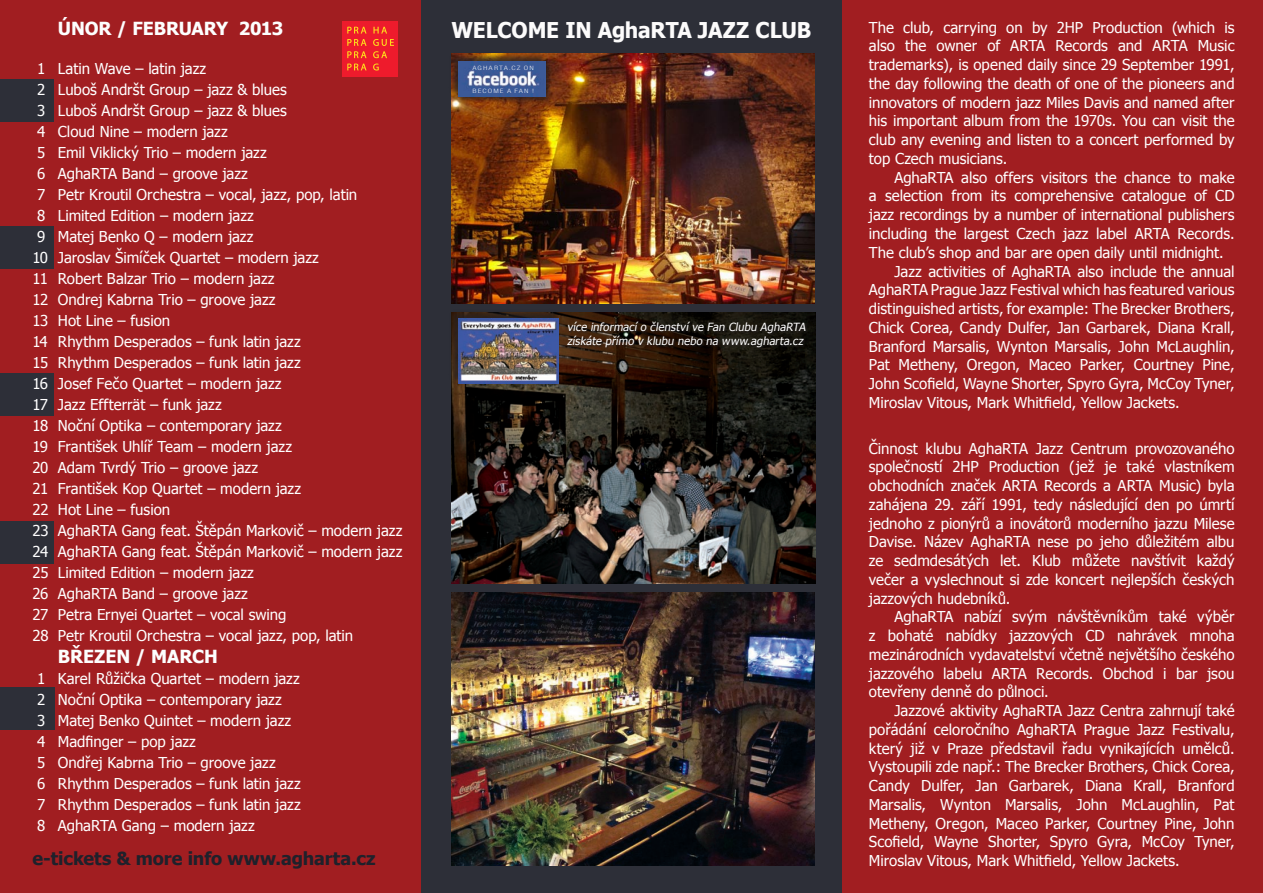
<style>
.page{position:relative;width:1263px;height:893px;background:#a11e21}
.page>*{position:absolute;margin:0;border:0;box-sizing:border-box;transform-origin:0 0}
.t1{font:700 21.75px "Tahoma";letter-spacing:-.01em;color:#fcfbfb}
.t2{font:700 18px "Tahoma";color:#1f212b}
.t3{font:700 18px "Tahoma";letter-spacing:-.005em;color:#fdfefe}
.t4{font:15px/18.8px "Tahoma";color:#fefefe;text-align:justify}
.t5{font:15px "Tahoma";color:#fff}
.t6{font:italic 11.25px/13.5px "Tahoma";letter-spacing:.005em;color:#fefefe}
.t7{font:6.45px "Nimbus Sans DOT Ligh Cond";letter-spacing:.125em;color:#fff;scale:1.33 1}
</style>
<div class="page">
<div style="left:421px;top:0;width:421px;height:893px;background:#2d2f38"></div>
<img style="left:451px;top:54px;width:363px;height:250px">
<img style="left:451px;top:592px;width:363px;height:273px">
<img style="left:451px;top:312px;width:365px;height:271px">
<div style="left:448px;top:309px;width:111px;height:76px;background:#231f20;opacity:.75"></div>
<img style="left:458px;top:318px;width:100px;height:66px">
<div style="left:448px;top:52px;width:99px;height:46px;background:#231f20;opacity:.75"></div>
<div style="left:455px;top:58px;width:99px;height:46px;background:#231f20;opacity:.75"></div>
<img style="left:458px;top:95px;width:88px;height:2px">
<img style="left:458px;top:62px;width:88px;height:33px">
<div style="left:567px;top:321px;width:242px;height:29px;background:#231f20;opacity:.75"></div>
<div style="left:0;top:226px;width:54px;height:42px;background:#2d2f38"></div>
<div style="left:0;top:79px;width:54px;height:42px;background:#2d2f38"></div>
<div style="left:0;top:521px;width:54px;height:42px;background:#2d2f38"></div>
<div style="left:342px;top:21px;width:27px;height:56px;background:#ee1b2c"></div>
<div style="left:370px;top:21px;width:28px;height:56px;background:#ee1b2c"></div>
<svg style="left:347px;top:27px;width:20px;height:31px"></svg>
<svg style="left:373px;top:27px;width:21px;height:31px"></svg>
<svg style="left:347px;top:64px;width:20px;height:6px"></svg>
<svg style="left:373px;top:64px;width:6px;height:6px"></svg>
<div style="left:0;top:373px;width:54px;height:43px;background:#2d2f38"></div>
<div style="left:0;top:688px;width:55px;height:42px;background:#2d2f38"></div>
<p class="t3" style="left:58px;top:16px;width:227px">ÚNOR / FEBRUARY 2013</p>
<p class="t5" style="left:37px;top:59px;width:170px">1 Latin Wave – latin jazz</p>
<p class="t5" style="left:37px;top:80px;width:251px">2 Luboš Andršt Group – jazz &amp; blues</p>
<p class="t5" style="left:37px;top:101px;width:251px">3 Luboš Andršt Group – jazz &amp; blues</p>
<p class="t5" style="left:37px;top:122px;width:192px">4 Cloud Nine – modern jazz</p>
<p class="t5" style="left:37px;top:143px;width:231px">5 Emil Viklický Trio – modern jazz</p>
<p class="t5" style="left:37px;top:164px;width:212px">6 AghaRTA Band – groove jazz</p>
<p class="t5" style="left:37px;top:185px;width:322px">7 Petr Kroutil Orchestra – vocal, jazz, pop, latin</p>
<p class="t5" style="left:37px;top:206px;width:218px">8 Limited Edition – modern jazz</p>
<p class="t5" style="left:37px;top:227px;width:218px">9 Matej Benko Q – modern jazz</p>
<p class="t5" style="left:32px;top:248px;width:288px">10 Jaroslav Šimíček Quartet – modern jazz</p>
<p class="t5" style="left:32px;top:269px;width:244px">11 Robert Balzar Trio – modern jazz</p>
<p class="t5" style="left:32px;top:290px;width:245px">12 Ondrej Kabrna Trio – groove jazz</p>
<p class="t5" style="left:32px;top:311px;width:139px">13 Hot Line – fusion</p>
<p class="t5" style="left:32px;top:332px;width:270px">14 Rhythm Desperados – funk latin jazz</p>
<p class="t5" style="left:32px;top:353px;width:270px">15 Rhythm Desperados – funk latin jazz</p>
<p class="t5" style="left:32px;top:374px;width:251px">16 Josef Fečo Quartet – modern jazz</p>
<p class="t5" style="left:32px;top:395px;width:191px">17 Jazz Effterrät – funk jazz</p>
<p class="t5" style="left:32px;top:416px;width:251px">18 Noční Optika – contemporary jazz</p>
<p class="t5" style="left:32px;top:437px;width:261px">19 František Uhlíř Team – modern jazz</p>
<p class="t5" style="left:32px;top:458px;width:227px">20 Adam Tvrdý Trio – groove jazz</p>
<p class="t5" style="left:32px;top:479px;width:270px">21 František Kop Quartet – modern jazz</p>
<p class="t5" style="left:32px;top:500px;width:139px">22 Hot Line – fusion</p>
<p class="t5" style="left:32px;top:521px;width:371px">23 AghaRTA Gang feat. Štěpán Markovič – modern jazz</p>
<p class="t5" style="left:32px;top:542px;width:371px">24 AghaRTA Gang feat. Štěpán Markovič – modern jazz</p>
<p class="t5" style="left:32px;top:563px;width:223px">25 Limited Edition – modern jazz</p>
<p class="t5" style="left:32px;top:584px;width:217px">26 AghaRTA Band – groove jazz</p>
<p class="t5" style="left:32px;top:605px;width:256px">27 Petra Ernyei Quartet – vocal swing</p>
<p class="t5" style="left:32px;top:626px;width:322px">28 Petr Kroutil Orchestra – vocal jazz, pop, latin</p>
<p class="t3" style="left:58px;top:643px;width:162px">BŘEZEN / MARCH</p>
<p class="t5" style="left:37px;top:668px;width:264px">1 Karel Růžička Quartet – modern jazz</p>
<p class="t5" style="left:37px;top:689px;width:246px">2 Noční Optika – contemporary jazz</p>
<p class="t5" style="left:37px;top:710px;width:255px">3 Matej Benko Quintet – modern jazz</p>
<p class="t5" style="left:37px;top:731px;width:160px">4 Madfinger – pop jazz</p>
<p class="t5" style="left:37px;top:752px;width:240px">5 Ondřej Kabrna Trio – groove jazz</p>
<p class="t5" style="left:37px;top:773px;width:265px">6 Rhythm Desperados – funk latin jazz</p>
<p class="t5" style="left:37px;top:794px;width:265px">7 Rhythm Desperados – funk latin jazz</p>
<p class="t5" style="left:37px;top:815px;width:219px">8 AghaRTA Gang – modern jazz</p>
<p class="t2" style="left:32px;top:845px;width:345px">e-tickets &amp; more info www.agharta.cz</p>
<p class="t1" style="left:451px;top:15px;width:361px">WELCOME IN AghaRTA JAZZ CLUB</p>
<p class="t7" style="left:472px;top:64px;width:48px">AGHARTA.CZ ON</p>
<p class="t7" style="left:472px;top:87px;width:48px">BECOME A FAN !</p>
<p class="t6" style="left:567px;top:320px;width:242px">více informací o členství ve Fan Clubu AghaRTA získáte přímo v klubu nebo na www.agharta.cz</p>
<p class="t4" style="left:869px;top:17px;width:367px">The club, carrying on by 2HP Production (which is also the owner of ARTA Records and ARTA Music trademarks), is opened daily since 29 September 1991, the day following the death of one of the pioneers and innovators of modern jazz Miles Davis and named after his important album from the 1970s. You can visit the club any evening and listen to a concert performed by top Czech musicians.</p>
<p class="t4" style="left:869px;top:167px;width:367px;text-indent:26px">AghaRTA also offers visitors the chance to make a selection from its comprehensive catalogue of CD jazz recordings by a number of international publishers including the largest Czech jazz label ARTA Records.<br>The club’s shop and bar are open daily until midnight.</p>
<p class="t4" style="left:869px;top:261px;width:367px;text-indent:26px">Jazz activities of AghaRTA also include the annual AghaRTA Prague Jazz Festival which has featured various distinguished artists, for example: The Brecker Brothers, Chick Corea, Candy Dulfer, Jan Garbarek, Diana Krall, Branford Marsalis, Wynton Marsalis, John McLaughlin, Pat Metheny, Oregon, Maceo Parker, Courtney Pine, John Scofield, Wayne Shorter, Spyro Gyra, McCoy Tyner, Miroslav Vitous, Mark Whitfield, Yellow Jackets.</p>
<p class="t4" style="left:869px;top:438px;width:367px">Činnost klubu AghaRTA Jazz Centrum provozovaného společností 2HP Production (jež je také vlastníkem obchodních značek ARTA Records a ARTA Music) byla zahájena 29. září 1991, tedy následující den po úmrtí jednoho z pionýrů a inovátorů moderního jazzu Milese Davise. Název AghaRTA nese po jeho důležitém albu ze sedmdesátých let. Klub můžete navštívit každý večer a vyslechnout si zde koncert nejlepších českých jazzových hudebníků.</p>
<p class="t4" style="left:869px;top:607px;width:367px;text-indent:26px">AghaRTA nabízí svým návštěvníkům také výběr z bohaté nabídky jazzových CD nahrávek mnoha mezinárodních vydavatelství včetně největšího českého jazzového labelu ARTA Records. Obchod i bar jsou otevřeny denně do půlnoci.</p>
<p class="t4" style="left:869px;top:700px;width:367px;text-indent:26px">Jazzové aktivity AghaRTA Jazz Centra zahrnují také pořádání celoročního AghaRTA Prague Jazz Festivalu, který již v Praze představil řadu vynikajících umělců.<br>Vystoupili zde např.: The Brecker Brothers, Chick Corea, Candy Dulfer, Jan Garbarek, Diana Krall, Branford Marsalis, Wynton Marsalis, John McLaughlin, Pat Metheny, Oregon, Maceo Parker, Courtney Pine, John Scofield, Wayne Shorter, Spyro Gyra, McCoy Tyner, Miroslav Vitous, Mark Whitfield, Yellow Jackets.</p>
</div>
